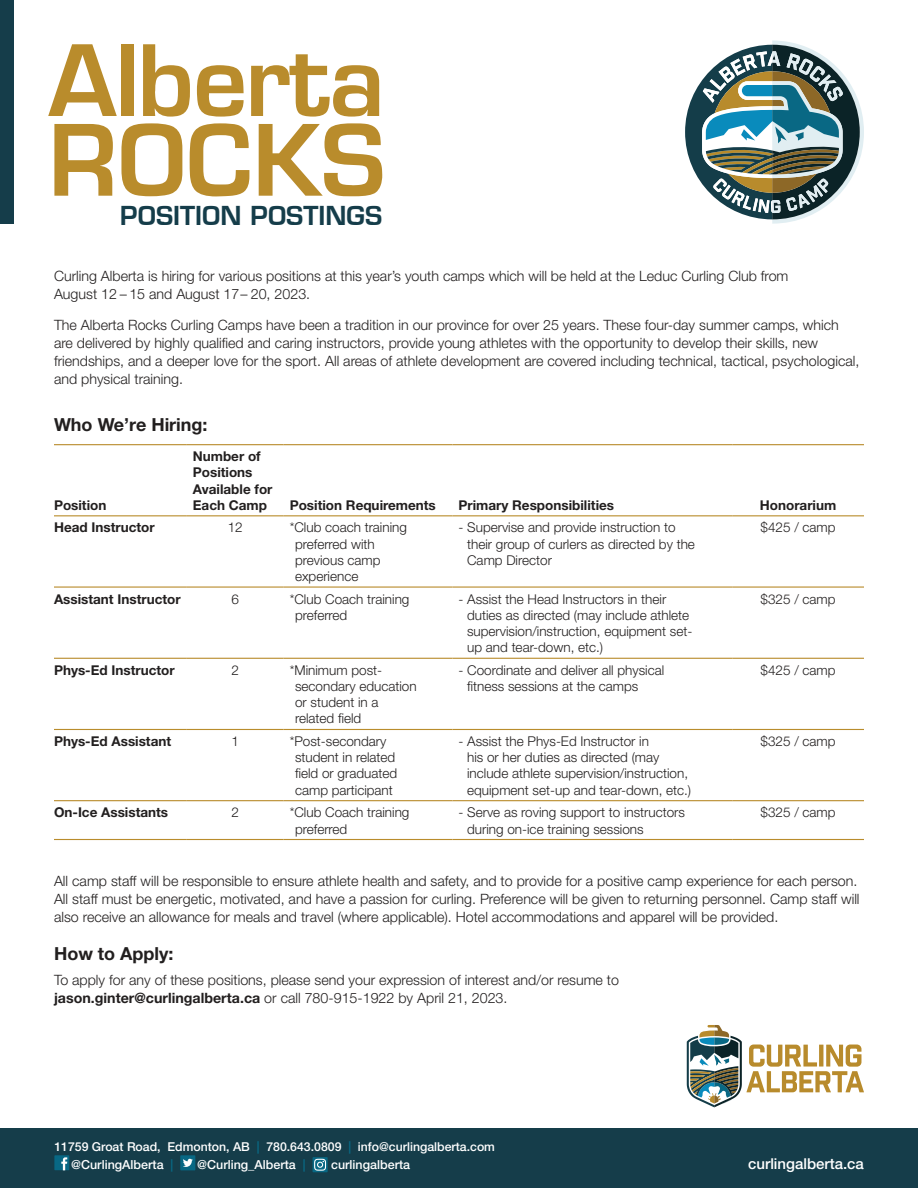
<style>
.page{position:relative;width:918px;height:1188px;background:#fff}
.page>*{position:absolute;margin:0;border:0;box-sizing:border-box;transform-origin:0 0}
.t1{font:95.7px/79.7px "Square 721 Dm Normal";letter-spacing:-.015em;color:#b98c2c}
.t2{font:25.5px "Square 721 Dm Normal";color:#153d4a}
.t3{font:700 18px "Helvetica Neue";color:#221f1f}
.t4{font:500 15px "Helvetica Neue";color:#fff}
.t5{font:300 14.25px/18px "Helvetica Neue";color:#221f1f}
.t6{font:300 13.5px/16.2px "Helvetica Neue";color:#221f1f}
.t7{font:700 13.5px/16.2px "Helvetica Neue";color:#221f1f}
.t8{font:500 12.45px "Helvetica Neue";color:#fff}
.t9{font:500 12.3px "Helvetica Neue";color:#fff}
.s1{font-weight:700}
.s2{font-size:12.45px;color:#086884}
.s3{color:#086884}
</style>
<div class="page">
<svg style="left:687px;top:1025px;width:177px;height:82px"></svg>
<div style="left:0;top:1128px;width:918px;height:60px;background:#153d4a"></div>
<div style="left:54px;top:1155px;width:15px;height:15px;background:#086884"></div>
<svg style="left:61px;top:1157px;width:6px;height:13px"></svg>
<div style="left:180px;top:1155px;width:15px;height:15px;background:#086884"></div>
<svg style="left:183px;top:1159px;width:10px;height:8px"></svg>
<svg style="left:313px;top:1157px;width:15px;height:15px"></svg>
<svg style="left:314px;top:1159px;width:12px;height:12px"></svg>
<svg style="left:685px;top:40px;width:179px;height:184px"></svg>
<div style="left:0;top:0;width:14px;height:224px;background:#153d4a"></div>
<hr style="left:54px;top:444px;width:133px;height:1px;background:#b98c2c">
<hr style="left:187px;top:444px;width:97px;height:1px;background:#b98c2c">
<hr style="left:284px;top:444px;width:169px;height:1px;background:#b98c2c">
<hr style="left:453px;top:444px;width:279px;height:1px;background:#b98c2c">
<hr style="left:732px;top:444px;width:132px;height:1px;background:#b98c2c">
<hr style="left:54px;top:515px;width:133px;height:1px;background:#b98c2c">
<hr style="left:187px;top:515px;width:97px;height:1px;background:#b98c2c">
<hr style="left:284px;top:515px;width:169px;height:1px;background:#b98c2c">
<hr style="left:453px;top:515px;width:279px;height:1px;background:#b98c2c">
<hr style="left:732px;top:515px;width:132px;height:1px;background:#b98c2c">
<hr style="left:54px;top:586px;width:133px;height:2px;background:#b98c2c">
<hr style="left:187px;top:586px;width:97px;height:2px;background:#b98c2c">
<hr style="left:284px;top:586px;width:169px;height:2px;background:#b98c2c">
<hr style="left:453px;top:586px;width:279px;height:2px;background:#b98c2c">
<hr style="left:732px;top:586px;width:132px;height:2px;background:#b98c2c">
<hr style="left:54px;top:658px;width:133px;height:1px;background:#b98c2c">
<hr style="left:187px;top:658px;width:97px;height:1px;background:#b98c2c">
<hr style="left:284px;top:658px;width:169px;height:1px;background:#b98c2c">
<hr style="left:453px;top:658px;width:279px;height:1px;background:#b98c2c">
<hr style="left:732px;top:658px;width:132px;height:1px;background:#b98c2c">
<hr style="left:54px;top:729px;width:133px;height:1px;background:#b98c2c">
<hr style="left:187px;top:729px;width:97px;height:1px;background:#b98c2c">
<hr style="left:284px;top:729px;width:169px;height:1px;background:#b98c2c">
<hr style="left:453px;top:729px;width:279px;height:1px;background:#b98c2c">
<hr style="left:732px;top:729px;width:132px;height:1px;background:#b98c2c">
<hr style="left:54px;top:800px;width:133px;height:1px;background:#b98c2c">
<hr style="left:187px;top:800px;width:97px;height:1px;background:#b98c2c">
<hr style="left:284px;top:800px;width:169px;height:1px;background:#b98c2c">
<hr style="left:453px;top:800px;width:279px;height:1px;background:#b98c2c">
<hr style="left:732px;top:800px;width:132px;height:1px;background:#b98c2c">
<hr style="left:54px;top:839px;width:133px;height:1px;background:#b98c2c">
<hr style="left:187px;top:839px;width:97px;height:1px;background:#b98c2c">
<hr style="left:284px;top:839px;width:169px;height:1px;background:#b98c2c">
<hr style="left:453px;top:839px;width:279px;height:1px;background:#b98c2c">
<hr style="left:732px;top:839px;width:132px;height:1px;background:#b98c2c">
<h1 class="t1" style="left:49px;top:43px;width:338px">Alberta<br>ROCKS</h1>
<h2 class="t2" style="left:120px;top:201px;width:263px">POSITION POSTINGS</h2>
<p class="t5" style="left:54px;top:268px;width:736px">Curling Alberta is hiring for various positions at this year’s youth camps which will be held at the Leduc Curling Club from<br>August 12 – 15 and August 17– 20, 2023.</p>
<p class="t5" style="left:54px;top:317px;width:807px">The Alberta Rocks Curling Camps have been a tradition in our province for over 25 years. These four-day summer camps, which are delivered by highly qualified and caring instructors, provide young athletes with the opportunity to develop their skills, new friendships, and a deeper love for the sport. All areas of athlete development are covered including technical, tactical, psychological, and physical training.</p>
<p class="t3" style="left:54px;top:418px;width:155px">Who We’re Hiring:</p>
<p class="t7" style="left:54px;top:498px;width:54px">Position</p>
<p class="t7" style="left:193px;top:450px;width:81px">Number of<br>Positions<br>Available for<br>Each Camp</p>
<p class="t7" style="left:290px;top:498px;width:148px">Position Requirements</p>
<p class="t7" style="left:459px;top:498px;width:157px">Primary Responsibilities</p>
<p class="t7" style="left:760px;top:498px;width:78px">Honorarium</p>
<p class="t7" style="left:54px;top:521px;width:102px">Head Instructor</p>
<p class="t6" style="left:228px;top:520px;width:17px">12</p>
<p class="t6" style="left:295px;top:520px;width:113px;text-indent:-5px">*Club coach training preferred with previous camp experience</p>
<p class="t6" style="left:467px;top:520px;width:229px;text-indent:-9px">- Supervise and provide instruction to their group of curlers as directed by the<br>Camp Director</p>
<p class="t6" style="left:761px;top:520px;width:77px">$425 / camp</p>
<p class="t7" style="left:54px;top:592px;width:128px">Assistant Instructor</p>
<p class="t6" style="left:232px;top:592px;width:9px">6</p>
<p class="t6" style="left:295px;top:592px;width:116px;text-indent:-5px">*Club Coach training preferred</p>
<p class="t6" style="left:467px;top:592px;width:227px;text-indent:-9px">- Assist the Head Instructors in their duties as directed (may include athlete supervision/instruction, equipment set&shy;up and tear-down, etc.)</p>
<p class="t6" style="left:761px;top:592px;width:77px">$325 / camp</p>
<p class="t7" style="left:54px;top:663px;width:122px">Phys-Ed Instructor</p>
<p class="t6" style="left:232px;top:663px;width:9px">2</p>
<p class="t6" style="left:295px;top:663px;width:123px;text-indent:-5px">*Minimum post&shy;secondary education or student in a related field</p>
<p class="t6" style="left:467px;top:663px;width:199px;text-indent:-9px">- Coordinate and deliver all physical fitness sessions at the camps</p>
<p class="t6" style="left:761px;top:663px;width:77px">$425 / camp</p>
<p class="t7" style="left:54px;top:734px;width:119px">Phys-Ed Assistant</p>
<p class="t6" style="left:232px;top:734px;width:9px">1</p>
<p class="t6" style="left:295px;top:734px;width:104px;text-indent:-5px">*Post-secondary student in related field or graduated camp participant</p>
<p class="t6" style="left:467px;top:734px;width:226px;text-indent:-9px">- Assist the Phys-Ed Instructor in<br>his or her duties as directed (may include athlete supervision/instruction, equipment set-up and tear-down, etc.)</p>
<p class="t6" style="left:761px;top:734px;width:77px">$325 / camp</p>
<p class="t7" style="left:54px;top:806px;width:116px">On-Ice Assistants</p>
<p class="t6" style="left:232px;top:805px;width:9px">2</p>
<p class="t6" style="left:295px;top:805px;width:116px;text-indent:-5px">*Club Coach training preferred</p>
<p class="t6" style="left:467px;top:805px;width:219px;text-indent:-9px">- Serve as roving support to instructors during on-ice training sessions</p>
<p class="t6" style="left:761px;top:805px;width:77px">$325 / camp</p>
<p class="t5" style="left:54px;top:873px;width:807px">All camp staff will be responsible to ensure athlete health and safety, and to provide for a positive camp experience for each person.<br>All staff must be energetic, motivated, and have a passion for curling. Preference will be given to returning personnel. Camp staff will also receive an allowance for meals and travel (where applicable). Hotel accommodations and apparel will be provided.</p>
<p class="t3" style="left:54px;top:947px;width:121px">How to Apply:</p>
<p class="t5" style="left:54px;top:972px;width:567px">To apply for any of these positions, please send your expression of interest and/or resume to <span class="s1">jason.ginter@curlingalberta.ca</span> or call 780-915-1922 by April 21, 2023.</p>
<p class="t9" style="left:54px;top:1141px;width:442px">11759 Groat Road, Edmonton, AB <span class="s2">|</span> 780.643.0809 <span class="s2">|</span> info@curlingalberta.com</p>
<p class="t8" style="left:71px;top:1159px;width:104px">@CurlingAlberta <span class="s3">|</span></p>
<p class="t8" style="left:197px;top:1159px;width:110px">@Curling_Alberta <span class="s3">|</span></p>
<p class="t8" style="left:331px;top:1159px;width:81px">curlingalberta</p>
<p class="t4" style="left:748px;top:1158px;width:117px">curlingalberta.ca</p>
</div>
